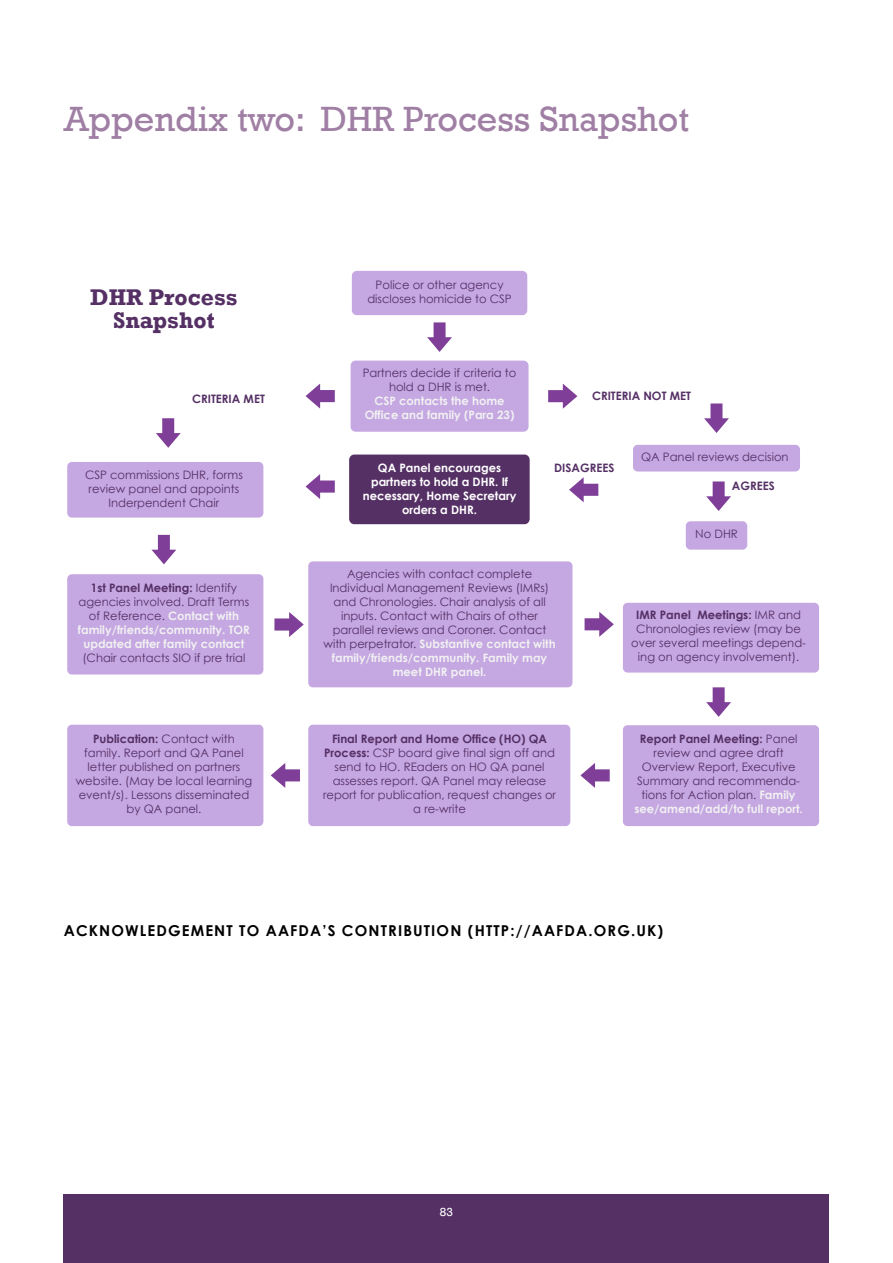
<style>
.page{position:relative;width:893px;height:1263px;background:#fff}
.page>*{position:absolute;margin:0;border:0;box-sizing:border-box;transform-origin:0 0}
.t1{font:36px "Rockwell";color:#a07fa4}
.t2{font:700 23.25px/23.2px "Rockwell";color:#553065;text-align:center}
.t3{font:700 15px "Century Gothic";color:#000}
.t4{font:12px "Rockwell";color:#fff}
.t5{font:11.7px/14px "Century Gothic";color:#553065;text-align:center}
.t6{font:700 11.7px/14px "Century Gothic";color:#f1f1f2;text-align:center}
.t7{font:700 11.7px/14px "Century Gothic";color:#fff;text-align:center}
.t8{font:700 11.7px "Century Gothic";color:#553065}
.s1{color:#553065}
.s2{font-weight:400;color:#553065}
.s3{font-weight:700;color:#f1f1f2}
.s4{font-weight:700}
</style>
<div class="page">
<div style="left:64px;top:1195px;width:765px;height:68px;background:#553065"></div>
<div style="left:349px;top:455px;width:181px;height:69px;background:#553065;border-radius:5px"></div>
<div style="left:352px;top:271px;width:175px;height:44px;background:#c5a7e1;border-radius:5px"></div>
<div style="left:351px;top:361px;width:177px;height:71px;background:#c5a7e1;border-radius:5px"></div>
<div style="left:67px;top:574px;width:196px;height:100px;background:#c5a7e1;border-radius:5px"></div>
<div style="left:67px;top:725px;width:196px;height:101px;background:#c5a7e1;border-radius:5px"></div>
<div style="left:67px;top:462px;width:196px;height:56px;background:#c5a7e1;border-radius:5px"></div>
<div style="left:308px;top:561px;width:264px;height:126px;background:#c5a7e1;border-radius:5px"></div>
<div style="left:308px;top:725px;width:262px;height:101px;background:#c5a7e1;border-radius:5px"></div>
<div style="left:623px;top:725px;width:196px;height:101px;background:#c5a7e1;border-radius:5px"></div>
<div style="left:623px;top:603px;width:196px;height:69px;background:#c5a7e1;border-radius:5px"></div>
<div style="left:633px;top:445px;width:167px;height:26px;background:#c5a7e1;border-radius:5px"></div>
<div style="left:686px;top:521px;width:61px;height:29px;background:#c5a7e1;border-radius:5px"></div>
<svg style="left:427px;top:322px;width:25px;height:30px"></svg>
<svg style="left:274px;top:612px;width:30px;height:25px"></svg>
<svg style="left:548px;top:384px;width:29px;height:25px"></svg>
<svg style="left:306px;top:384px;width:29px;height:25px"></svg>
<svg style="left:585px;top:612px;width:29px;height:25px"></svg>
<svg style="left:306px;top:474px;width:29px;height:25px"></svg>
<svg style="left:706px;top:481px;width:25px;height:30px"></svg>
<svg style="left:704px;top:403px;width:25px;height:30px"></svg>
<svg style="left:706px;top:687px;width:25px;height:30px"></svg>
<svg style="left:156px;top:418px;width:25px;height:30px"></svg>
<svg style="left:151px;top:535px;width:25px;height:29px"></svg>
<svg style="left:271px;top:763px;width:29px;height:25px"></svg>
<svg style="left:569px;top:477px;width:29px;height:25px"></svg>
<svg style="left:580px;top:763px;width:30px;height:25px"></svg>
<h1 class="t1" style="left:64px;top:98px;width:627px">Appendix two: DHR Process Snapshot</h1>
<h2 class="t2" style="left:90px;top:286px;width:149px">DHR Process<br>Snapshot</h2>
<p class="t5" style="left:367px;top:278px;width:146px">Police or other agency discloses homicide to CSP</p>
<p class="t5" style="left:363px;top:366px;width:155px">Partners decide if criteria to hold a DHR is met.</p>
<p class="t6" style="left:365px;top:394px;width:151px">CSP contacts the home<br>Office and family (Para 23)</p>
<p class="t8" style="left:192px;top:391px;width:74px">CRITERIA MET</p>
<p class="t8" style="left:592px;top:388px;width:100px">CRITERIA NOT MET</p>
<p class="t5" style="left:85px;top:467px;width:159px">CSP commissions DHR, forms review panel and appoints<br>Inderpendent Chair</p>
<p class="t6" style="left:78px;top:581px;width:174px"><span class="s1">1st Panel Meeting:</span> <span class="s2">Identify agencies involved. Draft Terms of Reference.</span> Contact with family/friends/community. TOR updated after family contact</p>
<p class="t5" style="left:82px;top:651px;width:164px">(Chair contacts SIO if pre trial</p>
<p class="t7" style="left:363px;top:461px;width:155px">QA Panel encourages partners to hold a DHR. If necessary, Home Secretary orders a DHR.</p>
<p class="t8" style="left:554px;top:460px;width:62px">DISAGREES</p>
<p class="t5" style="left:323px;top:566px;width:234px">Agencies with contact complete Individual Management Reviews (IMRs) and Chronologies. Chair analysis of all inputs. Contact with Chairs of other parallel reviews and Coroner. Contact with perpetrator. <span class="s3">Substantive contact with family/friends/community. Family may meet DHR panel.</span></p>
<p class="t5" style="left:641px;top:450px;width:149px">QA Panel reviews decision</p>
<p class="t8" style="left:732px;top:478px;width:44px">AGREES</p>
<p class="t5" style="left:695px;top:527px;width:44px">No DHR</p>
<p class="t5" style="left:631px;top:608px;width:176px"><span class="s4">IMR Panel Meetings:</span> IMR and<br>Chronologies review (may be over several meetings depend&shy;ing on agency involvement).</p>
<p class="t5" style="left:76px;top:732px;width:178px"><span class="s4">Publication:</span> Contact with family. Report and QA Panel letter published on partners website. (May be local learning event/s). Lessons disseminated by QA panel.</p>
<p class="t5" style="left:323px;top:732px;width:234px"><span class="s4">Final Report and Home Office (HO) QA Process:</span> CSP board give final sign off and send to HO. REaders on HO QA panel assesses report. QA Panel may release report for publication, request changes or a re-write</p>
<p class="t5" style="left:634px;top:732px;width:170px"><span class="s4">Report Panel Meeting:</span> Panel review and agree draft<br>Overview Report, Executive<br>Summary and recommenda&shy;tions for Action plan. <span class="s3">Family see/amend/add/to full report.</span></p>
<p class="t3" style="left:239px;top:921px;width:39px">to aafda</p>
<p class="t3" style="left:322px;top:921px;width:31px">’s contri</p>
<p class="t3" style="left:403px;top:921px;width:21px">bution</p>
<p class="t3" style="left:468px;top:921px;width:16px">(http</p>
<p class="t3" style="left:510px;top:921px;width:34px">://aafda</p>
<p class="t3" style="left:588px;top:921px;width:18px">.org</p>
<p class="t3" style="left:631px;top:921px;width:34px">.uk)</p>
<p class="t3" style="left:64px;top:921px;width:25px">Acknowledgement</p>
<p class="t4" style="left:440px;top:1205px;width:15px">83</p>
</div>
